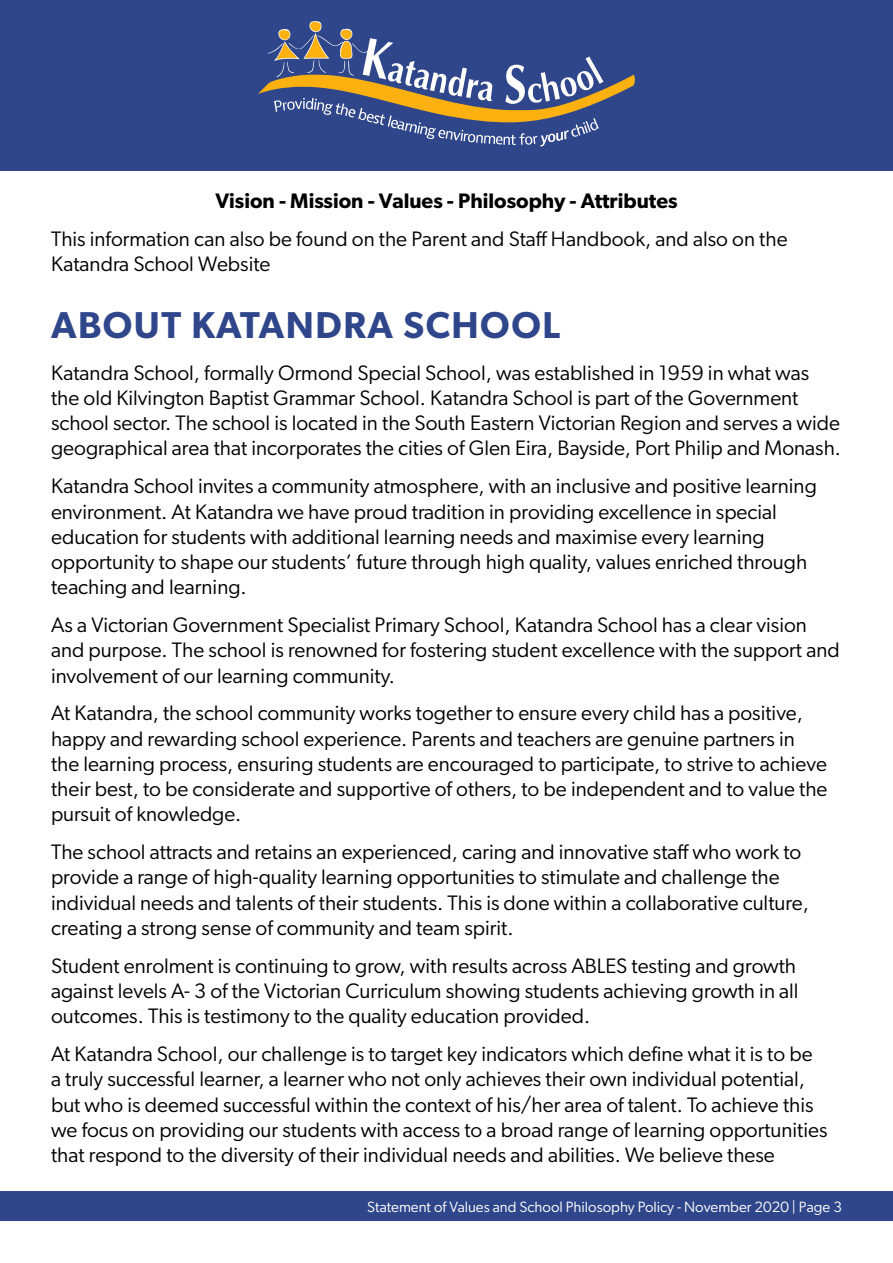
<style>
.page{position:relative;width:893px;height:1263px;background:#fff}
.page>*{position:absolute;margin:0;border:0;box-sizing:border-box;transform-origin:0 0}
.t1{font:600 37.5px "Gibson";letter-spacing:.04em;color:#2f468b}
.t2{font:21px/25.2px "Gibson";color:#000}
.t3{font:600 21px "Gibson";color:#000}
.t4{font:15px "Gibson";color:#fff}
</style>
<div class="page">
<div style="left:0;top:0;width:893px;height:170px;background:#2f468b"></div>
<svg style="left:258px;top:21px;width:377px;height:125px"></svg>
<div style="left:0;top:1191px;width:893px;height:29px;background:#2f468b"></div>
<p class="t3" style="left:215px;top:188px;width:464px">Vision - Mission - Values - Philosophy - Attributes</p>
<p class="t2" style="left:51px;top:226px;width:738px">This information can also be found on the Parent and Staff Handbook, and also on the<br>Katandra School Website</p>
<h1 class="t1" style="left:51px;top:302px;width:511px">ABOUT KATANDRA SCHOOL</h1>
<p class="t2" style="left:51px;top:360px;width:791px">Katandra School, formally Ormond Special School, was established in 1959 in what was the old Kilvington Baptist Grammar School. Katandra School is part of the Government school sector. The school is located in the South Eastern Victorian Region and serves a wide geographical area that incorporates the cities of Glen Eira, Bayside, Port Philip and Monash.</p>
<p class="t2" style="left:51px;top:473px;width:767px">Katandra School invites a community atmosphere, with an inclusive and positive learning environment. At Katandra we have proud tradition in providing excellence in special education for students with additional learning needs and maximise every learning opportunity to shape our students’ future through high quality, values enriched through teaching and learning.</p>
<p class="t2" style="left:51px;top:612px;width:790px">As a Victorian Government Specialist Primary School, Katandra School has a clear vision and purpose. The school is renowned for fostering student excellence with the support and involvement of our learning community.</p>
<p class="t2" style="left:51px;top:700px;width:778px">At Katandra, the school community works together to ensure every child has a positive, happy and rewarding school experience. Parents and teachers are genuine partners in the learning process, ensuring students are encouraged to participate, to strive to achieve their best, to be considerate and supportive of others, to be independent and to value the pursuit of knowledge.</p>
<p class="t2" style="left:51px;top:839px;width:759px">The school attracts and retains an experienced, caring and innovative staff who work to provide a range of high-quality learning opportunities to stimulate and challenge the individual needs and talents of their students. This is done within a collaborative culture, creating a strong sense of community and team spirit.</p>
<p class="t2" style="left:51px;top:953px;width:749px;text-align:justify">Student enrolment is continuing to grow, with results across ABLES testing and growth against levels A- 3 of the Victorian Curriculum showing students achieving growth in all outcomes. This is testimony to the quality education provided.</p>
<p class="t2" style="left:51px;top:1041px;width:778px">At Katandra School, our challenge is to target key indicators which define what it is to be a truly successful learner, a learner who not only achieves their own individual potential, but who is deemed successful within the context of his/her area of talent. To achieve this we focus on providing our students with access to a broad range of learning opportunities that respond to the diversity of their individual needs and abilities. We believe these</p>
<p class="t4" style="left:367px;top:1197px;width:476px">Statement of Values and School Philosophy Policy - November 2020 | Page 3</p>
</div>
